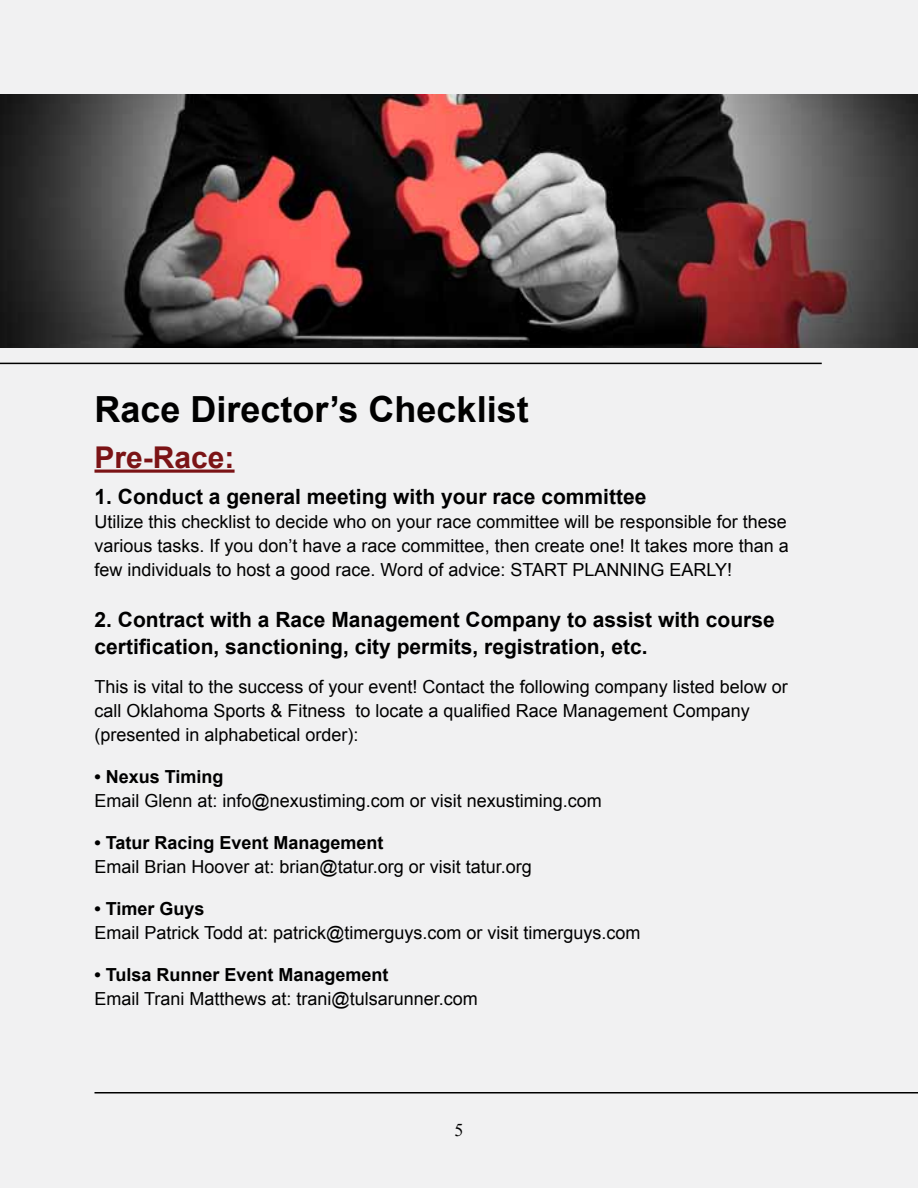
<style>
.page{position:relative;width:918px;height:1188px;background:#f1f1f2}
.page>*{position:absolute;margin:0;border:0;box-sizing:border-box;transform-origin:0 0}
.t1{font:700 36px "Arial";color:#000}
.t2{font:700 30px "Arial";color:#7b1315}
.t3{font:700 21px/27px "Arial";color:#000}
.t4{font:18px/24px "Arial";color:#000;text-align:justify}
.t5{font:700 18px "Arial";color:#000}
.t6{font:18px "Times New Roman";color:#000}
</style>
<div class="page">
<hr style="left:94px;top:470px;width:141px;height:3px;background:#7b1315">
<hr style="left:0;top:363px;width:822px;height:1px;background:#000">
<hr style="left:94px;top:1092px;width:824px;height:2px;background:#000">
<img style="left:0;top:95px;width:918px;height:253px">
<h1 class="t1" style="left:94px;top:386px;width:436px">Race Director’s Checklist</h1>
<h2 class="t2" style="left:94px;top:437px;width:142px">Pre-Race:</h2>
<p class="t3" style="left:94px;top:484px;width:553px">1. Conduct a general meeting with your race committee</p>
<p class="t4" style="left:94px;top:510px;width:696px">Utilize this checklist to decide who on your race committee will be responsible for these various tasks. If you don’t have a race committee, then create one! It takes more than a few individuals to host a good race. Word of advice: START PLANNING EARLY!</p>
<p class="t3" style="left:94px;top:607px;width:682px">2. Contract with a Race Management Company to assist with course certification, sanctioning, city permits, registration, etc.</p>
<p class="t4" style="left:94px;top:675px;width:695px;text-align:left">This is vital to the success of your event! Contact the following company listed below or call Oklahoma Sports &amp; Fitness to locate a qualified Race Management Company (presented in alphabetical order):</p>
<p class="t5" style="left:94px;top:765px;width:131px">• Nexus Timing</p>
<p class="t4" style="left:94px;top:789px;width:509px">Email Glenn at: info@nexustiming.com or visit nexustiming.com</p>
<p class="t5" style="left:94px;top:831px;width:291px">• Tatur Racing Event Management</p>
<p class="t4" style="left:94px;top:855px;width:439px">Email Brian Hoover at: brian@tatur.org or visit tatur.org</p>
<p class="t5" style="left:94px;top:897px;width:112px">• Timer Guys</p>
<p class="t4" style="left:94px;top:921px;width:548px">Email Patrick Todd at: patrick@timerguys.com or visit timerguys.com</p>
<p class="t5" style="left:94px;top:963px;width:296px">• Tulsa Runner Event Management</p>
<p class="t4" style="left:94px;top:987px;width:385px">Email Trani Matthews at: trani@tulsarunner.com</p>
<p class="t6" style="left:454px;top:1118px;width:10px">5</p>
</div>
